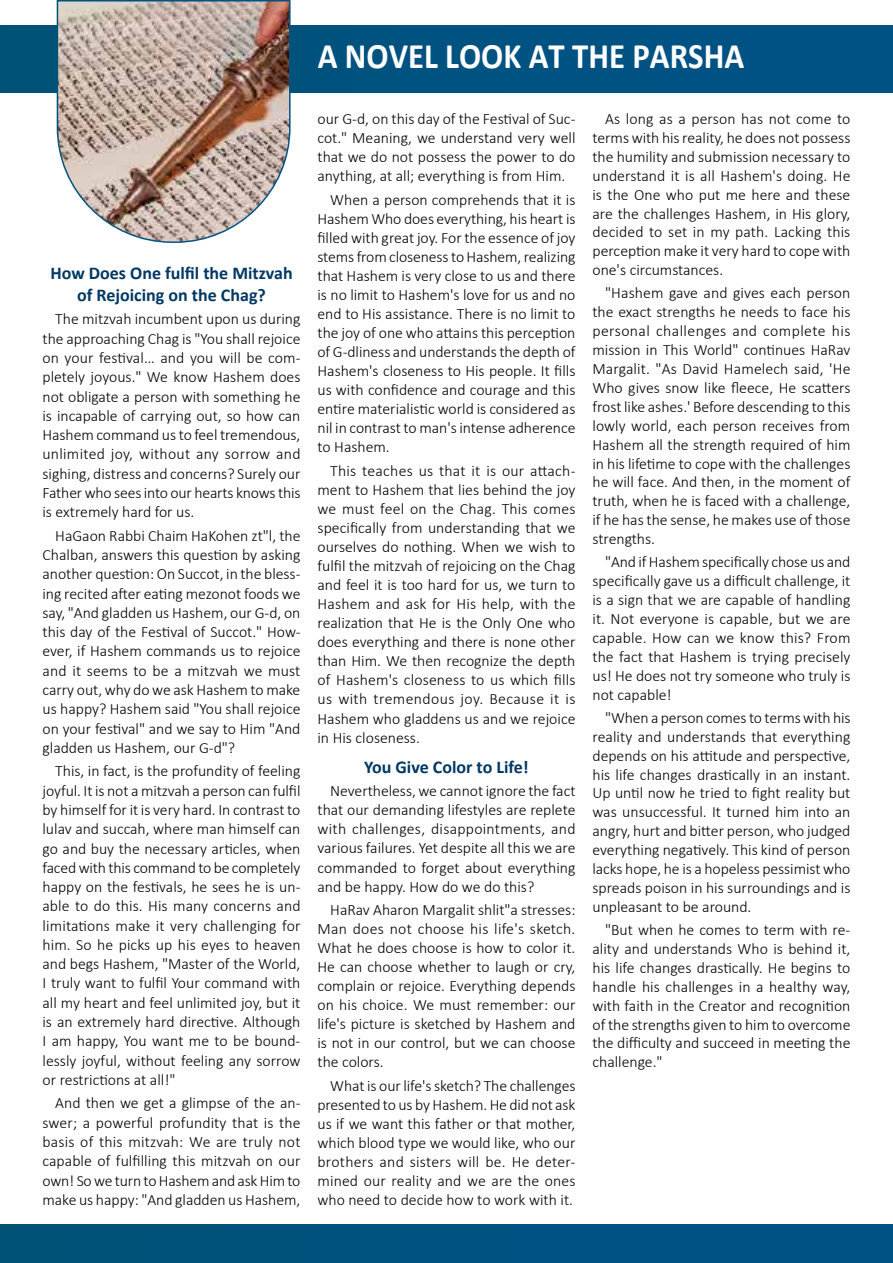
<style>
.page{position:relative;width:893px;height:1263px;background:#fff}
.page>*{position:absolute;margin:0;border:0;box-sizing:border-box;transform-origin:0 0}
.t1{font:700 36px "Calibri";color:#fff;scale:.91 1}
.t2{font:700 18px/22px "Calibri";color:#003763;text-align:center}
.t3{font:300 15.75px/19px "Calibri";color:#000;text-align:justify}
</style>
<div class="page">
<div style="left:0;top:1225px;width:893px;height:38px;background:#005280"></div>
<div style="left:0;top:26px;width:893px;height:66px;background:#005282"></div>
<img style="left:56px;top:0;width:235px;height:243px">
<h1 class="t1" style="left:318px;top:31px;width:470px">A NOVEL LOOK AT THE PARSHA</h1>
<p class="t2" style="left:50px;top:262px;width:244px">How Does One fulfil the Mitzvah of Rejoicing on the Chag?</p>
<p class="t3" style="left:43px;top:309px;width:260px;text-indent:13px">The mitzvah incumbent upon us during the approaching Chag is "You shall rejoice on your festival… and you will be com&shy;pletely joyous." We know Hashem does not obligate a person with something he is incapable of carrying out, so how can Hashem command us to feel tremendous, unlimited joy, without any sorrow and sighing, distress and concerns? Surely our Father who sees into our hearts knows this is extremely hard for us.</p>
<p class="t3" style="left:43px;top:526px;width:259px;text-indent:13px">HaGaon Rabbi Chaim HaKohen zt"l, the Chalban, answers this question by asking another question: On Succot, in the bless&shy;ing recited after eating mezonot foods we say, "And gladden us Hashem, our G-d, on this day of the Festival of Succot." How&shy;ever, if Hashem commands us to rejoice and it seems to be a mitzvah we must carry out, why do we ask Hashem to make us happy? Hashem said "You shall rejoice on your festival" and we say to Him "And gladden us Hashem, our G-d"?</p>
<p class="t3" style="left:43px;top:761px;width:260px;text-indent:13px">This, in fact, is the profundity of feeling joyful. It is not a mitzvah a person can fulfil by himself for it is very hard. In contrast to lulav and succah, where man himself can go and buy the necessary articles, when faced with this command to be completely happy on the festivals, he sees he is un&shy;able to do this. His many concerns and limitations make it very challenging for him. So he picks up his eyes to heaven and begs Hashem, "Master of the World, I truly want to fulfil Your command with all my heart and feel unlimited joy, but it is an extremely hard directive. Although I am happy, You want me to be bound&shy;lessly joyful, without feeling any sorrow or restrictions at all!"</p>
<p class="t3" style="left:43px;top:1093px;width:259px;text-indent:13px">And then we get a glimpse of the an&shy;swer; a powerful profundity that is the basis of this mitzvah: We are truly not capable of fulfilling this mitzvah on our own! So we turn to Hashem and ask Him to make us happy: "And gladden us Hashem,</p>
<p class="t3" style="left:317px;top:109px;width:259px">our G-d, on this day of the Festival of Suc&shy;cot." Meaning, we understand very well that we do not possess the power to do anything, at all; everything is from Him.</p>
<p class="t3" style="left:317px;top:190px;width:260px;text-indent:13px">When a person comprehends that it is Hashem Who does everything, his heart is filled with great joy. For the essence of joy stems from closeness to Hashem, realizing that Hashem is very close to us and there is no limit to Hashem's love for us and no end to His assistance. There is no limit to the joy of one who attains this perception of G-dliness and understands the depth of Hashem's closeness to His people. It fills us with confidence and courage and this entire materialistic world is considered as nil in contrast to man's intense adherence to Hashem.</p>
<p class="t3" style="left:317px;top:461px;width:260px;text-indent:13px">This teaches us that it is our attach&shy;ment to Hashem that lies behind the joy we must feel on the Chag. This comes specifically from understanding that we ourselves do nothing. When we wish to fulfil the mitzvah of rejoicing on the Chag and feel it is too hard for us, we turn to Hashem and ask for His help, with the realization that He is the Only One who does everything and there is none other than Him. We then recognize the depth of Hashem's closeness to us which fills us with tremendous joy. Because it is Hashem who gladdens us and we rejoice in His closeness.</p>
<p class="t2" style="left:364px;top:756px;width:166px">You Give Color to Life!</p>
<p class="t3" style="left:317px;top:781px;width:260px;text-indent:13px">Nevertheless, we cannot ignore the fact that our demanding lifestyles are replete with challenges, disappointments, and various failures. Yet despite all this we are commanded to forget about everything and be happy. How do we do this?</p>
<p class="t3" style="left:317px;top:900px;width:259px;text-indent:13px">HaRav Aharon Margalit shlit"a stresses:<br>Man does not choose his life's sketch.<br>What he does choose is how to color it.<br>He can choose whether to laugh or cry, complain or rejoice. Everything depends on his choice. We must remember: our life's picture is sketched by Hashem and is not in our control, but we can choose the colors.</p>
<p class="t3" style="left:317px;top:1076px;width:260px;text-indent:13px">What is our life's sketch? The challenges presented to us by Hashem. He did not ask us if we want this father or that mother, which blood type we would like, who our brothers and sisters will be. He deter&shy;mined our reality and we are the ones who need to decide how to work with it.</p>
<p class="t3" style="left:592px;top:109px;width:259px;text-indent:13px">As long as a person has not come to terms with his reality, he does not possess the humility and submission necessary to understand it is all Hashem's doing. He is the One who put me here and these are the challenges Hashem, in His glory, decided to set in my path. Lacking this perception make it very hard to cope with one's circumstances.</p>
<p class="t3" style="left:592px;top:284px;width:260px;text-indent:13px">"Hashem gave and gives each person the exact strengths he needs to face his personal challenges and complete his mission in This World" continues HaRav Margalit. "As David Hamelech said, 'He Who gives snow like fleece, He scatters frost like ashes.' Before descending to this lowly world, each person receives from Hashem all the strength required of him in his lifetime to cope with the challenges he will face. And then, in the moment of truth, when he is faced with a challenge, if he has the sense, he makes use of those strengths.</p>
<p class="t3" style="left:592px;top:552px;width:260px;text-indent:13px">"And if Hashem specifically chose us and specifically gave us a difficult challenge, it is a sign that we are capable of handling it. Not everyone is capable, but we are capable. How can we know this? From the fact that Hashem is trying precisely us! He does not try someone who truly is not capable!</p>
<p class="t3" style="left:592px;top:708px;width:260px;text-indent:13px">"When a person comes to terms with his reality and understands that everything depends on his attitude and perspective, his life changes drastically in an instant.<br>Up until now he tried to fight reality but was unsuccessful. It turned him into an angry, hurt and bitter person, who judged everything negatively. This kind of person lacks hope, he is a hopeless pessimist who spreads poison in his surroundings and is unpleasant to be around.</p>
<p class="t3" style="left:592px;top:920px;width:260px;text-indent:13px">"But when he comes to term with re&shy;ality and understands Who is behind it, his life changes drastically. He begins to handle his challenges in a healthy way, with faith in the Creator and recognition of the strengths given to him to overcome the difficulty and succeed in meeting the challenge."</p>
</div>
